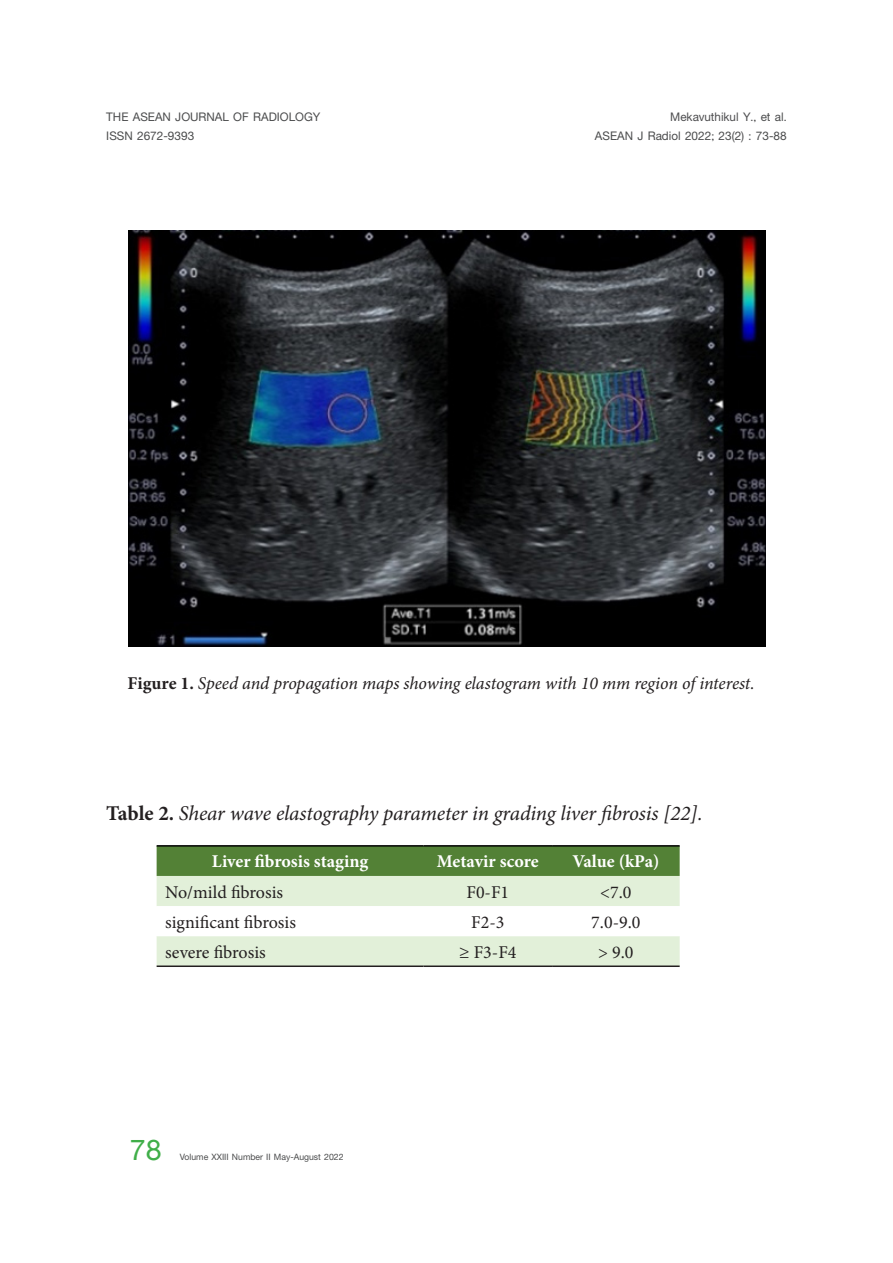
<style>
.page{position:relative;width:893px;height:1263px;background:#fff}
.page>*{position:absolute;margin:0;border:0;box-sizing:border-box;transform-origin:0 0}
.t1{font:700 43.5px "PSL Kanda Pro";color:#40ae49}
.t2{font:italic 21px "Minion Pro";letter-spacing:-.01em;color:#231f20}
.t3{font:700 18px/18.9px "PSL Kanda Pro";color:#4b4c4d;text-align:right}
.t4{font:18px "Minion Pro";color:#231f20}
.t5{font:italic 18px "Minion Pro";letter-spacing:-.01em;color:#231f20}
.t6{font:700 18px "Minion Pro";color:#fff}
.t7{font:700 13.35px "PSL Kanda Pro";color:#4b4c4d}
.s1{color:#4d4d4f}
.s2{font-weight:700;font-style:normal}
</style>
<div class="page">
<div style="left:157px;top:847px;width:523px;height:29px;background:#538136"></div>
<div style="left:157px;top:876px;width:523px;height:89px;background:#e2f0d9"></div>
<svg style="left:157px;top:906px;width:523px;height:30px"></svg>
<hr style="left:157px;top:845px;width:267px;height:2px;background:#000">
<hr style="left:424px;top:845px;width:128px;height:2px;background:#000">
<hr style="left:552px;top:845px;width:128px;height:2px;background:#000">
<hr style="left:157px;top:965px;width:267px;height:2px;background:#231f20">
<hr style="left:424px;top:965px;width:128px;height:2px;background:#231f20">
<hr style="left:552px;top:965px;width:128px;height:2px;background:#231f20">
<img style="left:128px;top:230px;width:637px;height:416px">
<p class="t3" style="left:106px;top:107px;width:216px">THE ASEAN JOURNAL OF RADIOLOGY</p>
<p class="t3" style="left:106px;top:126px;width:89px">ISSN 2672-9393</p>
<p class="t3" style="left:595px;top:107px;width:193px"><span class="s1">Mekavuthikul Y.,</span> et al.<br>ASEAN J Radiol 2022; 23(2) : 73-88</p>
<p class="t5" style="left:128px;top:671px;width:629px"><span class="s2">Figure 1.</span> Speed and propagation maps showing elastogram with 10 mm region of interest.</p>
<p class="t2" style="left:106px;top:799px;width:598px"><span class="s2">Table 2.</span> Shear wave elastography parameter in grading liver fibrosis [22].</p>
<p class="t6" style="left:212px;top:849px;width:158px">Liver fibrosis staging</p>
<p class="t6" style="left:437px;top:849px;width:103px">Metavir score</p>
<p class="t6" style="left:572px;top:849px;width:89px">Value (kPa)</p>
<p class="t4" style="left:165px;top:880px;width:119px">No/mild fibrosis</p>
<p class="t4" style="left:466px;top:880px;width:44px">F0-F1</p>
<p class="t4" style="left:600px;top:880px;width:33px">&lt;7.0</p>
<p class="t4" style="left:165px;top:910px;width:132px">significant fibrosis</p>
<p class="t4" style="left:471px;top:910px;width:35px">F2-3</p>
<p class="t4" style="left:591px;top:910px;width:51px">7.0-9.0</p>
<p class="t4" style="left:165px;top:940px;width:102px">severe fibrosis</p>
<p class="t4" style="left:459px;top:940px;width:59px">≥ F3-F4</p>
<p class="t4" style="left:598px;top:940px;width:37px">&gt; 9.0</p>
<h1 class="t1" style="left:130px;top:1125px;width:33px">78</h1>
<p class="t7" style="left:180px;top:1149px;width:165px">Volume XXIII Number II May-August 2022</p>
</div>
